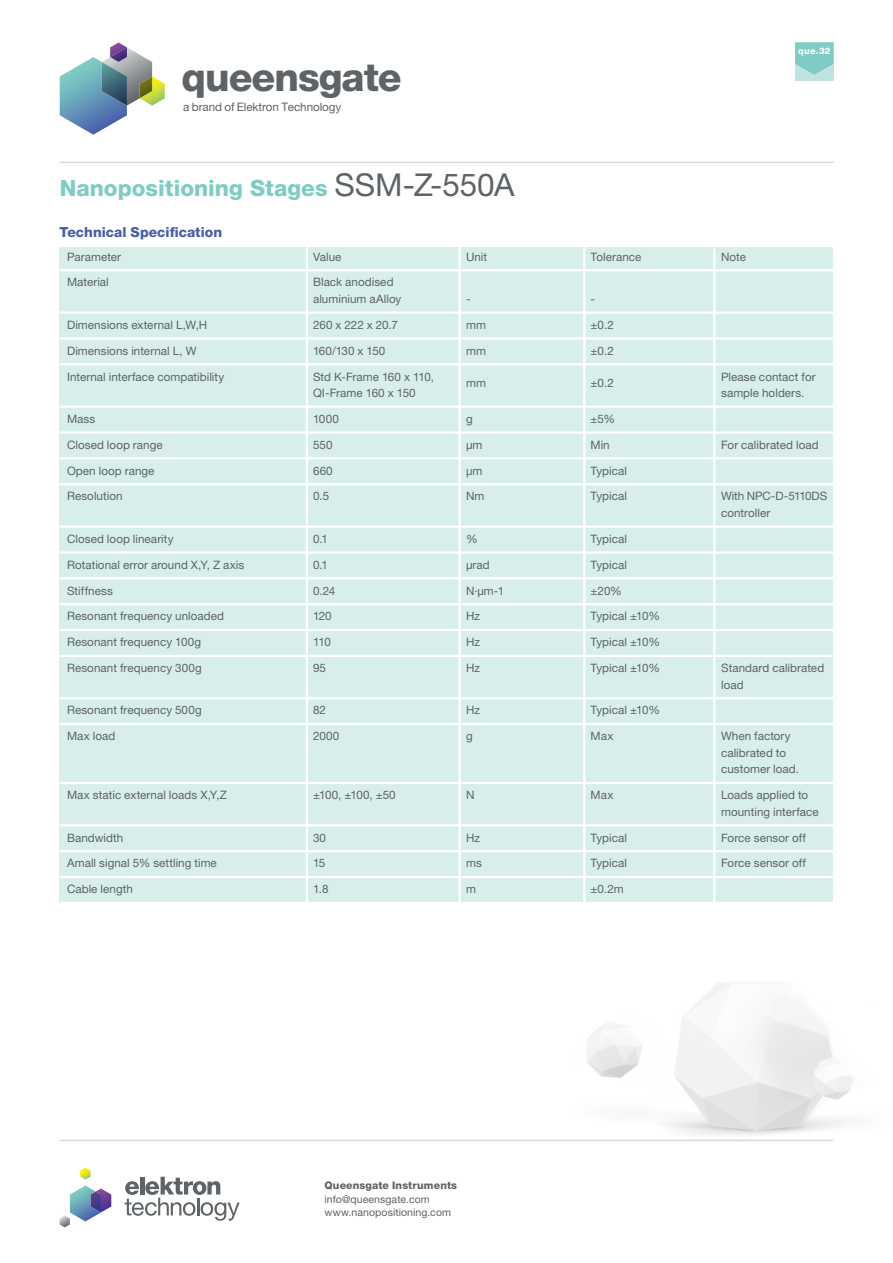
<style>
.page{position:relative;width:893px;height:1263px;background:#fff}
.page>*{position:absolute;margin:0;border:0;box-sizing:border-box;transform-origin:0 0}
.t1{font:800 39px "Helvetica Neue";letter-spacing:-.025em;color:#5e6367}
.t2{font:800 22.5px "Helvetica Neue LT Std";color:#7eccc3}
.HEL_HEADER_C{font:800 13.8px "Helvetica Neue LT Std";color:#475da9}
.CHARTSwithrules{font:11.7px/16.5px "Helvetica Neue LT Std";letter-spacing:.005em;color:#5e6367}
.t3{font:11.7px "Helvetica Neue";letter-spacing:-.01em;color:#5e6367}
.CHARTSwithrules-2{font:11.7px "Helvetica Neue LT Std";letter-spacing:-.025em;color:#5e6367}
.ADDRESSES{font:10.5px/13.5px "Helvetica Neue LT Std";letter-spacing:.01em;color:#5e6367}
.code_number{font:800 9px "Helvetica Neue LT Std";color:#fff}
.s1{font-weight:400;font-size:31.5px;color:#5e6367}
.s2{font-weight:800}
</style>
<div class="page">
<div style="left:60px;top:247px;width:773px;height:656px;background:#d7eeea"></div>
<svg style="left:60px;top:43px;width:105px;height:92px"></svg>
<img style="left:110px;top:47px;width:17px;height:15px">
<svg style="left:125px;top:1177px;width:115px;height:44px"></svg>
<svg style="left:80px;top:1167px;width:11px;height:12px"></svg>
<svg style="left:60px;top:1185px;width:51px;height:42px"></svg>
<img style="left:91px;top:1191px;width:10px;height:21px">
<hr style="left:60px;top:162px;width:773px;height:1px;background:#d8d9d7">
<hr style="left:306px;top:237px;width:2px;height:870px;background:#fff">
<hr style="left:459px;top:237px;width:2px;height:870px;background:#fff">
<hr style="left:583px;top:243px;width:2px;height:864px;background:#fff">
<hr style="left:713px;top:249px;width:2px;height:858px;background:#fff">
<div style="left:795px;top:43px;width:38px;height:38px;background:#bfe3de"></div>
<svg style="left:795px;top:43px;width:38px;height:32px"></svg>
<hr style="left:60px;top:269px;width:773px;height:2px;background:#fff">
<hr style="left:60px;top:311px;width:773px;height:3px;background:#fff">
<hr style="left:60px;top:337px;width:773px;height:3px;background:#fff">
<hr style="left:60px;top:363px;width:773px;height:2px;background:#fff">
<hr style="left:60px;top:405px;width:773px;height:3px;background:#fff">
<hr style="left:60px;top:431px;width:773px;height:3px;background:#fff">
<hr style="left:60px;top:457px;width:773px;height:2px;background:#fff">
<hr style="left:60px;top:483px;width:773px;height:2px;background:#fff">
<hr style="left:60px;top:525px;width:773px;height:3px;background:#fff">
<hr style="left:60px;top:551px;width:773px;height:3px;background:#fff">
<hr style="left:60px;top:577px;width:773px;height:2px;background:#fff">
<hr style="left:60px;top:603px;width:773px;height:2px;background:#fff">
<hr style="left:60px;top:629px;width:773px;height:2px;background:#fff">
<hr style="left:60px;top:655px;width:773px;height:2px;background:#fff">
<hr style="left:60px;top:697px;width:773px;height:2px;background:#fff">
<hr style="left:60px;top:723px;width:773px;height:2px;background:#fff">
<hr style="left:60px;top:782px;width:773px;height:2px;background:#fff">
<hr style="left:60px;top:824px;width:773px;height:2px;background:#fff">
<hr style="left:60px;top:850px;width:773px;height:2px;background:#fff">
<hr style="left:60px;top:876px;width:773px;height:2px;background:#fff">
<hr style="left:60px;top:902px;width:773px;height:2px;background:#fff">
<hr style="left:60px;top:1140px;width:773px;height:1px;background:#d8d9d7">
<p class="t1" style="left:182px;top:54px;width:222px">queensgate</p>
<p class="t3" style="left:183px;top:100px;width:159px">a brand of Elektron Technology</p>
<h2 class="t2" style="left:60px;top:175px;width:456px">Nanopositioning Stages <span class="s1">SSM-Z-550A</span></h2>
<p class="HEL_HEADER_C" style="left:60px;top:223px;width:164px">Technical Specification</p>
<p class="CHARTSwithrules" style="left:67px;top:248px;width:56px">Parameter</p>
<p class="CHARTSwithrules" style="left:313px;top:248px;width:30px">Value</p>
<p class="CHARTSwithrules" style="left:466px;top:248px;width:23px">Unit</p>
<p class="CHARTSwithrules" style="left:591px;top:248px;width:52px">Tolerance</p>
<p class="CHARTSwithrules" style="left:721px;top:248px;width:26px">Note</p>
<p class="CHARTSwithrules" style="left:67px;top:274px;width:43px">Material</p>
<p class="CHARTSwithrules" style="left:313px;top:274px;width:90px">Black anodised aluminium aAlloy</p>
<p class="CHARTSwithrules" style="left:466px;top:290px;width:6px">-</p>
<p class="CHARTSwithrules" style="left:591px;top:290px;width:6px">-</p>
<p class="code_number" style="left:798px;top:46px;width:34px">que.32</p>
<p class="CHARTSwithrules" style="left:67px;top:316px;width:142px">Dimensions external L,W,H</p>
<p class="CHARTSwithrules" style="left:313px;top:316px;width:86px">260 x 222 x 20.7</p>
<p class="CHARTSwithrules" style="left:466px;top:316px;width:21px">mm</p>
<p class="CHARTSwithrules" style="left:591px;top:316px;width:25px">±0.2</p>
<p class="CHARTSwithrules" style="left:67px;top:342px;width:131px">Dimensions internal L, W</p>
<p class="CHARTSwithrules-2" style="left:313px;top:343px;width:74px">160/130 x 150</p>
<p class="CHARTSwithrules" style="left:466px;top:342px;width:21px">mm</p>
<p class="CHARTSwithrules" style="left:591px;top:342px;width:25px">±0.2</p>
<p class="CHARTSwithrules" style="left:67px;top:368px;width:159px">Internal interface compatibility</p>
<p class="CHARTSwithrules" style="left:313px;top:368px;width:122px">Std K-Frame 160 x 110,</p>
<p class="CHARTSwithrules" style="left:721px;top:368px;width:96px">Please contact for</p>
<p class="CHARTSwithrules" style="left:313px;top:384px;width:104px">QI-Frame 160 x 150</p>
<p class="CHARTSwithrules" style="left:466px;top:374px;width:21px">mm</p>
<p class="CHARTSwithrules" style="left:591px;top:374px;width:25px">±0.2</p>
<p class="CHARTSwithrules" style="left:721px;top:384px;width:85px">sample holders.</p>
<p class="CHARTSwithrules" style="left:67px;top:410px;width:30px">Mass</p>
<p class="CHARTSwithrules" style="left:313px;top:410px;width:27px">1000</p>
<p class="CHARTSwithrules" style="left:466px;top:410px;width:8px">g</p>
<p class="CHARTSwithrules" style="left:591px;top:410px;width:26px">±5%</p>
<p class="CHARTSwithrules" style="left:67px;top:436px;width:97px">Closed loop range</p>
<p class="CHARTSwithrules" style="left:313px;top:436px;width:21px">550</p>
<p class="CHARTSwithrules" style="left:466px;top:436px;width:18px">µm</p>
<p class="CHARTSwithrules" style="left:591px;top:436px;width:21px">Min</p>
<p class="CHARTSwithrules" style="left:721px;top:436px;width:99px">For calibrated load</p>
<p class="CHARTSwithrules" style="left:67px;top:462px;width:89px">Open loop range</p>
<p class="CHARTSwithrules" style="left:313px;top:462px;width:21px">660</p>
<p class="CHARTSwithrules" style="left:466px;top:462px;width:18px">µm</p>
<p class="CHARTSwithrules" style="left:591px;top:462px;width:38px">Typical</p>
<p class="CHARTSwithrules" style="left:67px;top:488px;width:57px">Resolution</p>
<p class="CHARTSwithrules" style="left:313px;top:488px;width:18px">0.5</p>
<p class="CHARTSwithrules" style="left:466px;top:488px;width:20px">Nm</p>
<p class="CHARTSwithrules" style="left:591px;top:488px;width:38px">Typical</p>
<p class="CHARTSwithrules" style="left:721px;top:488px;width:108px">With NPC-D-5110DS controller</p>
<p class="CHARTSwithrules" style="left:67px;top:530px;width:108px">Closed loop linearity</p>
<p class="CHARTSwithrules" style="left:313px;top:530px;width:17px">0.1</p>
<p class="CHARTSwithrules" style="left:466px;top:530px;width:13px">%</p>
<p class="CHARTSwithrules" style="left:591px;top:530px;width:38px">Typical</p>
<p class="CHARTSwithrules" style="left:67px;top:556px;width:179px">Rotational error around X,Y, Z axis</p>
<p class="CHARTSwithrules" style="left:313px;top:556px;width:17px">0.1</p>
<p class="CHARTSwithrules" style="left:466px;top:556px;width:25px">µrad</p>
<p class="CHARTSwithrules" style="left:591px;top:556px;width:38px">Typical</p>
<p class="CHARTSwithrules" style="left:67px;top:582px;width:47px">Stiffness</p>
<p class="CHARTSwithrules" style="left:313px;top:582px;width:24px">0.24</p>
<p class="CHARTSwithrules" style="left:466px;top:582px;width:40px">N·µm-1</p>
<p class="CHARTSwithrules" style="left:591px;top:582px;width:33px">±20%</p>
<p class="CHARTSwithrules" style="left:67px;top:608px;width:158px">Resonant frequency unloaded</p>
<p class="CHARTSwithrules" style="left:313px;top:608px;width:20px">120</p>
<p class="CHARTSwithrules" style="left:466px;top:608px;width:15px">Hz</p>
<p class="CHARTSwithrules" style="left:591px;top:608px;width:71px">Typical ±10%</p>
<p class="CHARTSwithrules" style="left:67px;top:634px;width:136px">Resonant frequency 100g</p>
<p class="CHARTSwithrules" style="left:313px;top:634px;width:19px">110</p>
<p class="CHARTSwithrules" style="left:466px;top:634px;width:15px">Hz</p>
<p class="CHARTSwithrules" style="left:591px;top:634px;width:71px">Typical ±10%</p>
<p class="CHARTSwithrules" style="left:67px;top:659px;width:136px">Resonant frequency 300g</p>
<p class="CHARTSwithrules" style="left:313px;top:659px;width:15px">95</p>
<p class="CHARTSwithrules" style="left:466px;top:659px;width:15px">Hz</p>
<p class="CHARTSwithrules" style="left:591px;top:659px;width:71px">Typical ±10%</p>
<p class="CHARTSwithrules" style="left:721px;top:659px;width:105px">Standard calibrated load</p>
<p class="CHARTSwithrules" style="left:67px;top:702px;width:136px">Resonant frequency 500g</p>
<p class="CHARTSwithrules" style="left:313px;top:702px;width:14px">82</p>
<p class="CHARTSwithrules" style="left:466px;top:702px;width:15px">Hz</p>
<p class="CHARTSwithrules" style="left:591px;top:702px;width:71px">Typical ±10%</p>
<p class="CHARTSwithrules" style="left:67px;top:728px;width:50px">Max load</p>
<p class="CHARTSwithrules" style="left:313px;top:728px;width:28px">2000</p>
<p class="CHARTSwithrules" style="left:466px;top:728px;width:8px">g</p>
<p class="CHARTSwithrules" style="left:591px;top:728px;width:24px">Max</p>
<p class="CHARTSwithrules" style="left:721px;top:728px;width:79px">When factory calibrated to customer load.</p>
<p class="CHARTSwithrules" style="left:67px;top:787px;width:161px">Max static external loads X,Y,Z</p>
<p class="CHARTSwithrules" style="left:313px;top:787px;width:84px">±100, ±100, ±50</p>
<p class="CHARTSwithrules" style="left:466px;top:787px;width:10px">N</p>
<p class="CHARTSwithrules" style="left:591px;top:787px;width:24px">Max</p>
<p class="CHARTSwithrules" style="left:721px;top:787px;width:99px">Loads applied to mounting interface</p>
<p class="CHARTSwithrules" style="left:67px;top:829px;width:58px">Bandwidth</p>
<p class="CHARTSwithrules" style="left:313px;top:829px;width:15px">30</p>
<p class="CHARTSwithrules" style="left:466px;top:829px;width:15px">Hz</p>
<p class="CHARTSwithrules" style="left:591px;top:829px;width:38px">Typical</p>
<p class="CHARTSwithrules" style="left:721px;top:829px;width:86px">Force sensor off</p>
<p class="CHARTSwithrules" style="left:67px;top:855px;width:151px">Amall signal 5% settling time</p>
<p class="CHARTSwithrules" style="left:313px;top:855px;width:14px">15</p>
<p class="CHARTSwithrules" style="left:466px;top:855px;width:17px">ms</p>
<p class="CHARTSwithrules" style="left:591px;top:855px;width:38px">Typical</p>
<p class="CHARTSwithrules" style="left:721px;top:855px;width:86px">Force sensor off</p>
<p class="CHARTSwithrules" style="left:67px;top:881px;width:67px">Cable length</p>
<p class="CHARTSwithrules" style="left:313px;top:881px;width:17px">1.8</p>
<p class="CHARTSwithrules" style="left:466px;top:881px;width:11px">m</p>
<p class="CHARTSwithrules" style="left:591px;top:881px;width:35px">±0.2m</p>
<p class="ADDRESSES" style="left:325px;top:1178px;width:134px"><span class="s2">Queensgate Instruments </span>info@queensgate.com www.nanopositioning.com</p>
</div>
